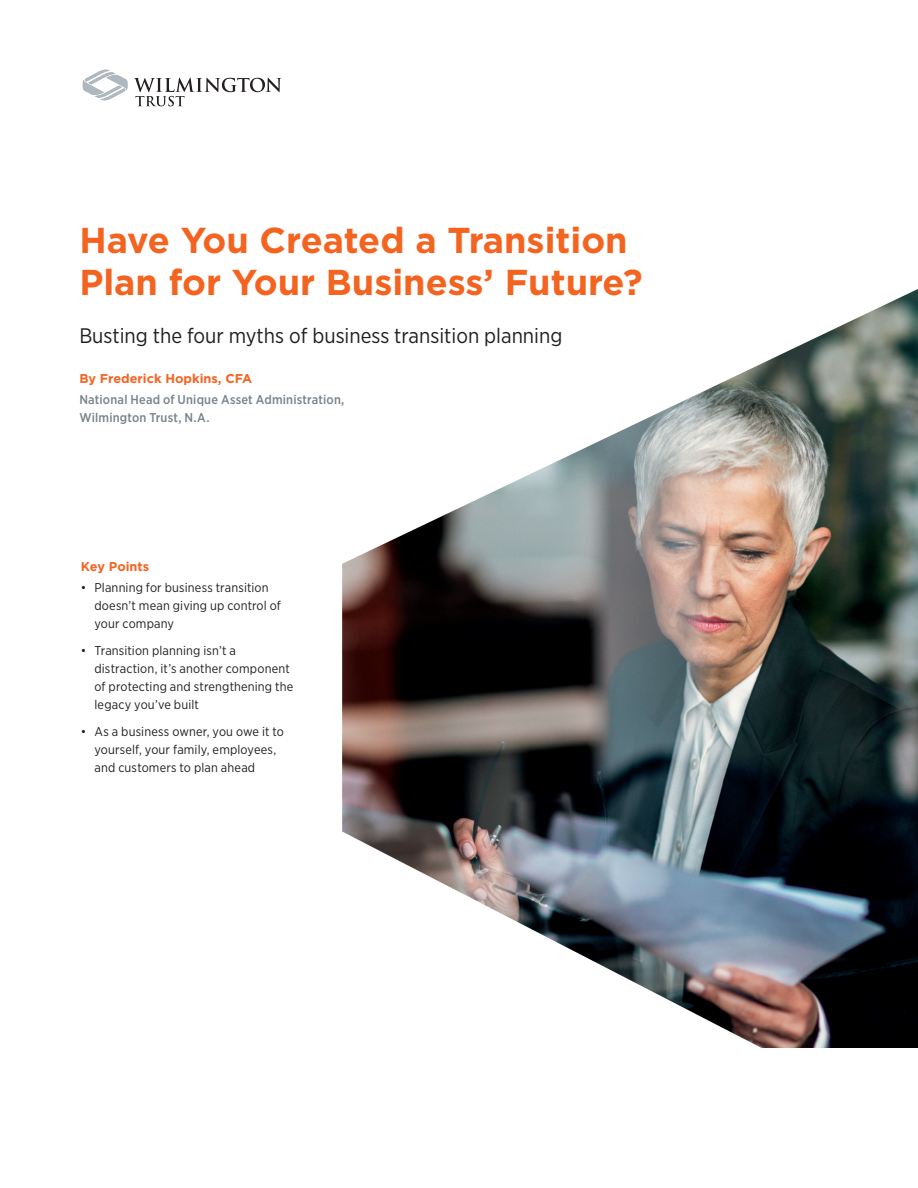
<style>
.page{position:relative;width:918px;height:1188px;background:#fff}
.page>*{position:absolute;margin:0;border:0;box-sizing:border-box;transform-origin:0 0}
.t1{font:700 36px/42px "Gotham";color:#f36421}
.t2{font:21px "Gotham Narrow";color:#231f20}
.t3{font:12.75px/18px "Gotham Narrow";letter-spacing:.01em;color:#231f20}
.t4{font:500 12.75px/18px "Gotham Narrow";letter-spacing:.015em;color:#79828d}
.t5{font:700 12.75px "Gotham";color:#f36421}
</style>
<div class="page">
<svg style="left:83px;top:70px;width:44px;height:31px"></svg>
<svg style="left:134px;top:78px;width:147px;height:28px"></svg>
<img style="left:342px;top:289px;width:576px;height:759px">
<h1 class="t1" style="left:79px;top:219px;width:565px">Have You Created a Transition<br>Plan for Your Business’ Future?</h1>
<h2 class="t2" style="left:79px;top:322px;width:485px">Busting the four myths of business transition planning</h2>
<p class="t5" style="left:79px;top:370px;width:174px">By Frederick Hopkins, CFA</p>
<p class="t4" style="left:79px;top:391px;width:267px">National Head of Unique Asset Administration,<br>Wilmington Trust, N.A.</p>
<p class="t5" style="left:81px;top:558px;width:70px">Key Points</p>
<p class="t3" style="left:94px;top:578px;width:188px;text-indent:-14px">• Planning for business transition doesn’t mean giving up control of your company</p>
<p class="t3" style="left:94px;top:641px;width:200px;text-indent:-14px">• Transition planning isn’t a distraction, it’s another component of protecting and strengthening the legacy you’ve built</p>
<p class="t3" style="left:94px;top:722px;width:191px;text-indent:-14px">• As a business owner, you owe it to yourself, your family, employees, and customers to plan ahead</p>
</div>
